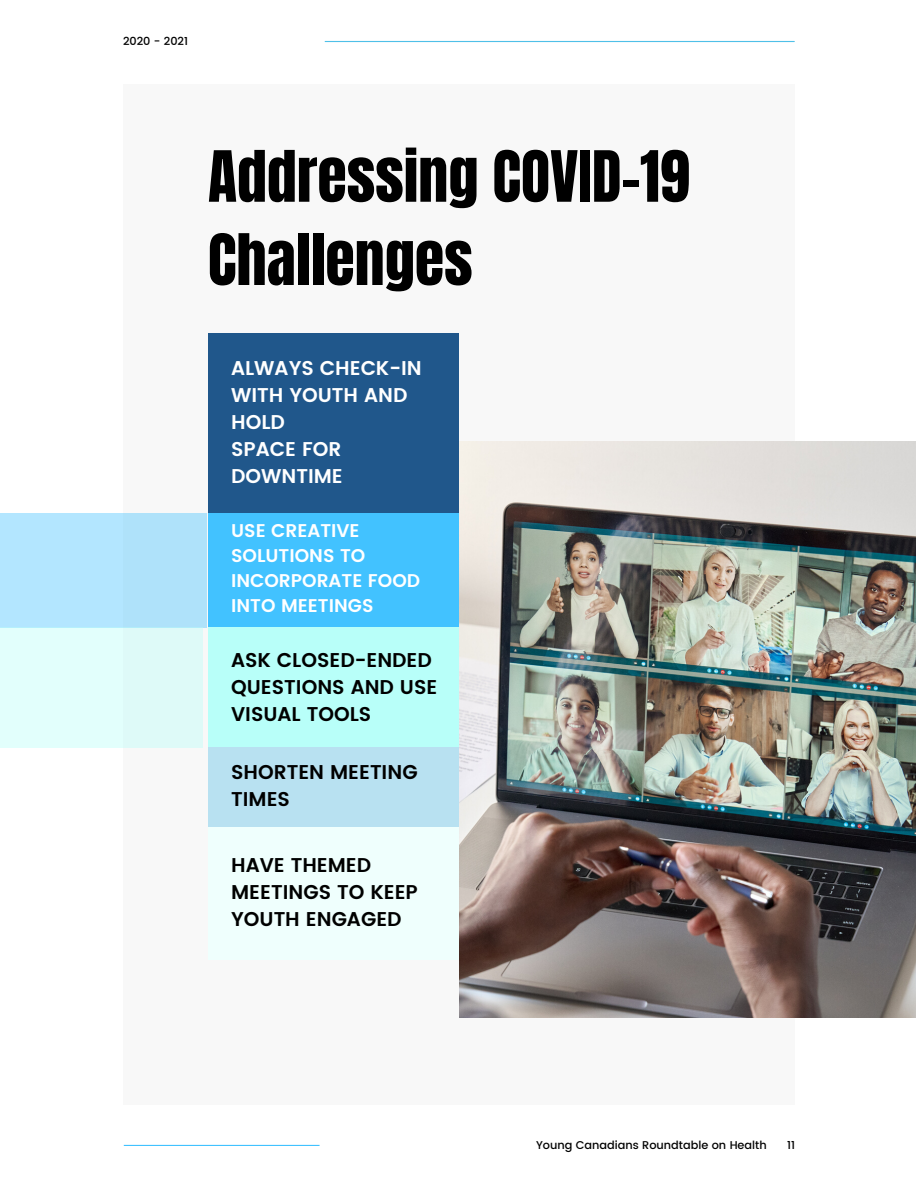
<style>
.page{position:relative;width:918px;height:1188px;background:#fff}
.page>*{position:absolute;margin:0;border:0;box-sizing:border-box;transform-origin:0 0}
.t1{font:60px/83.2px "Anton";color:#000}
.t2{font:600 19.95px/27px "Poppins";color:#000}
.t3{font:600 19.95px/27px "Poppins";color:#fff}
.t4{font:600 18.45px/24.8px "Poppins";color:#fff}
.t5{font:500 11.25px "Poppins";color:#000}
</style>
<div class="page">
<div style="left:123px;top:84px;width:672px;height:1020px;background:#f8f8f8"></div>
<div style="left:0;top:513px;width:207px;height:115px;background:#b3e6ff"></div>
<div style="left:0;top:627px;width:203px;height:121px;background:#e2fffc"></div>
<hr style="left:124px;top:1145px;width:196px;height:1px;background:#42c2ff">
<div style="left:208px;top:513px;width:251px;height:180px;background:#42c2ff"></div>
<div style="left:208px;top:627px;width:251px;height:200px;background:#b8fff9"></div>
<div style="left:208px;top:827px;width:251px;height:133px;background:#effffd"></div>
<div style="left:208px;top:333px;width:251px;height:180px;background:#20578b"></div>
<img style="left:459px;top:441px;width:457px;height:576px">
<hr style="left:325px;top:41px;width:469px;height:1px;background:#4fc0e8">
<div style="left:208px;top:747px;width:251px;height:80px;background:#b8e1f1"></div>
<p class="t5" style="left:123px;top:34px;width:67px">2020 - 2021</p>
<h1 class="t1" style="left:208px;top:136px;width:484px">Addressing COVID-19<br>Challenges</h1>
<p class="t3" style="left:231px;top:355px;width:192px">ALWAYS CHECK-IN<br>WITH YOUTH AND<br>HOLD<br>SPACE FOR<br>DOWNTIME</p>
<p class="t4" style="left:231px;top:519px;width:191px">USE CREATIVE<br>SOLUTIONS TO<br>INCORPORATE FOOD<br>INTO MEETINGS</p>
<p class="t2" style="left:231px;top:647px;width:208px">ASK CLOSED-ENDED<br>QUESTIONS AND USE<br>VISUAL TOOLS</p>
<p class="t2" style="left:231px;top:759px;width:188px">SHORTEN MEETING<br>TIMES</p>
<p class="t2" style="left:231px;top:852px;width:188px">HAVE THEMED<br>MEETINGS TO KEEP<br>YOUTH ENGAGED</p>
<p class="t5" style="left:536px;top:1138px;width:232px">Young Canadians Roundtable on Health</p>
<p class="t5" style="left:787px;top:1138px;width:9px">11</p>
</div>
